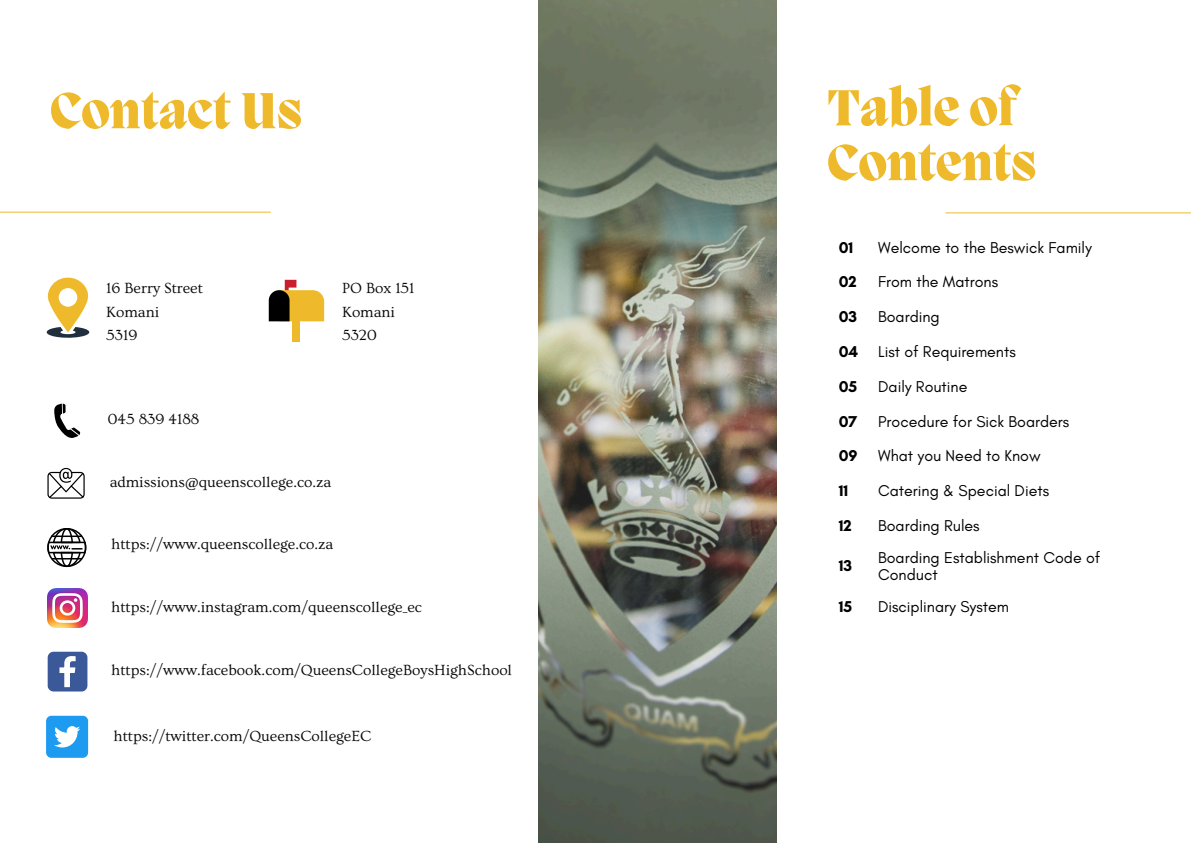
<style>
.page{position:relative;width:1191px;height:843px;background:#fff}
.page>*{position:absolute;margin:0;border:0;box-sizing:border-box;transform-origin:0 0}
.t1{font:800 52px/54.8px "Migra";color:#eeba2b}
.t2{font:16px/17.2px "Glacial Indifference";color:#000}
.t3{font:700 16px "Glacial Indifference";color:#000}
.t4{font:15.4px "Ovo";color:#070605}
</style>
<div class="page">
<hr style="left:0;top:212px;width:271px;height:1px;background:#eeba2b">
<svg style="left:46px;top:277px;width:43px;height:61px"></svg>
<svg style="left:47px;top:468px;width:38px;height:30px"></svg>
<div style="left:292px;top:321px;width:8px;height:21px;background:#eeba2b"></div>
<svg style="left:269px;top:280px;width:55px;height:41px"></svg>
<img style="left:47px;top:588px;width:40px;height:39px">
<svg style="left:48px;top:651px;width:39px;height:40px;background:#6078ab"></svg>
<svg style="left:47px;top:528px;width:39px;height:39px"></svg>
<svg style="left:54px;top:403px;width:26px;height:35px"></svg>
<div style="left:46px;top:715px;width:42px;height:42px;background:#1d9bf0;border-radius:5px"></div>
<svg style="left:54px;top:726px;width:26px;height:21px"></svg>
<hr style="left:945px;top:212px;width:245px;height:1px;background:#eeba2b">
<img style="left:538px;top:0;width:238px;height:842px">
<p class="t1" style="left:50px;top:87px;width:254px">Contact Us</p>
<p class="t4" style="left:106px;top:279px;width:98px">16 Berry Street</p>
<p class="t4" style="left:106px;top:303px;width:54px">Komani</p>
<p class="t4" style="left:106px;top:327px;width:33px">5319</p>
<p class="t4" style="left:342px;top:279px;width:74px">PO Box 151</p>
<p class="t4" style="left:342px;top:303px;width:54px">Komani</p>
<p class="t4" style="left:342px;top:327px;width:36px">5320</p>
<p class="t4" style="left:108px;top:411px;width:93px">045 839 4188</p>
<p class="t4" style="left:110px;top:474px;width:223px">admissions@queenscollege.co.za</p>
<p class="t4" style="left:111px;top:536px;width:223px">https://www.queenscollege.co.za</p>
<p class="t4" style="left:111px;top:598px;width:312px">https://www.instagram.com/queenscollege_ec</p>
<p class="t4" style="left:111px;top:661px;width:402px">https://www.facebook.com/QueensCollegeBoysHighSchool</p>
<p class="t4" style="left:114px;top:728px;width:259px">https://twitter.com/QueensCollegeEC</p>
<p class="t1" style="left:826px;top:85px;width:211px">Table of<br>Contents</p>
<h1 class="t3" style="left:838px;top:237px;width:16px">01</h1>
<p class="t2" style="left:878px;top:238px;width:215px">Welcome to the Beswick Family</p>
<p class="t3" style="left:838px;top:272px;width:20px">02</p>
<p class="t2" style="left:878px;top:273px;width:121px">From the Matrons</p>
<p class="t3" style="left:838px;top:307px;width:20px">03</p>
<p class="t2" style="left:878px;top:308px;width:63px">Boarding</p>
<p class="t3" style="left:838px;top:341px;width:21px">04</p>
<p class="t2" style="left:878px;top:342px;width:139px">List of Requirements</p>
<p class="t3" style="left:838px;top:376px;width:20px">05</p>
<p class="t2" style="left:878px;top:377px;width:91px">Daily Routine</p>
<p class="t3" style="left:838px;top:411px;width:20px">07</p>
<p class="t2" style="left:878px;top:412px;width:193px">Procedure for Sick Boarders</p>
<p class="t3" style="left:838px;top:446px;width:20px">09</p>
<p class="t2" style="left:878px;top:447px;width:164px">What you Need to Know</p>
<p class="t3" style="left:838px;top:481px;width:11px">11</p>
<p class="t2" style="left:878px;top:482px;width:172px">Catering &amp; Special Diets</p>
<p class="t3" style="left:838px;top:515px;width:15px">12</p>
<p class="t2" style="left:878px;top:516px;width:103px">Boarding Rules</p>
<p class="t3" style="left:838px;top:556px;width:15px">13</p>
<p class="t2" style="left:878px;top:548px;width:224px">Boarding Establishment Code of<br>Conduct</p>
<p class="t3" style="left:838px;top:596px;width:15px">15</p>
<h1 class="t2" style="left:878px;top:597px;width:132px">Disciplinary System</h1>
</div>
